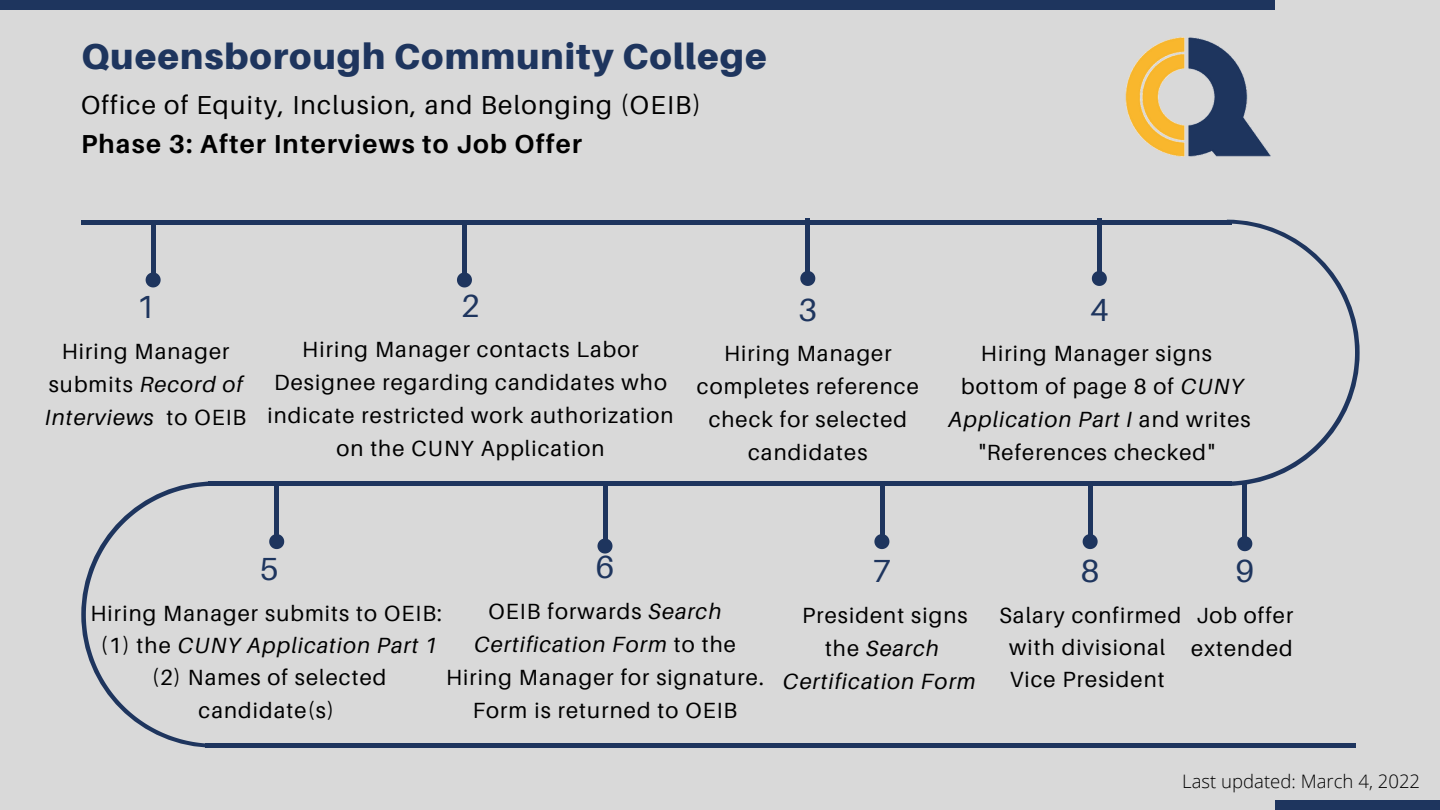
<style>
.page{position:relative;width:1440px;height:810px;background:#d9d9d9}
.page>*{position:absolute;margin:0;border:0;box-sizing:border-box;transform-origin:0 0}
.t1{font:900 36px "Aileron";letter-spacing:.03em;color:#1e355e}
.t2{font:32px "Aileron";color:#1e355e}
.t3{font:26px "Aileron";letter-spacing:.05em;color:#000}
.t4{font:700 26px "Aileron";letter-spacing:.05em;color:#000}
.t5{font:22px/33px "Aileron";letter-spacing:.05em;color:#000;text-align:center}
.t6{font:italic 22px/33px "Aileron";letter-spacing:.05em;color:#000;text-align:center}
.t7{font:300 18.6px "Open Sans";color:#000}
.s1{font-style:italic}
.s2{font-style:normal}
</style>
<div class="page">
<hr style="left:806px;top:218px;width:4px;height:60px;background:#1e355e">
<svg style="left:800px;top:271px;width:15px;height:15px"></svg>
<svg style="left:1232px;top:220px;width:128px;height:266px"></svg>
<svg style="left:1102px;top:224px;width:253px;height:258px"></svg>
<div style="left:1097px;top:218px;width:5px;height:60px;background:#1e355e"></div>
<svg style="left:1092px;top:271px;width:15px;height:15px"></svg>
<svg style="left:81px;top:481px;width:127px;height:267px"></svg>
<svg style="left:86px;top:486px;width:199px;height:258px"></svg>
<hr style="left:275px;top:481px;width:4px;height:60px;background:#1e355e">
<svg style="left:269px;top:534px;width:15px;height:15px"></svg>
<hr style="left:603px;top:486px;width:4px;height:60px;background:#1e355e">
<svg style="left:597px;top:539px;width:15px;height:15px"></svg>
<hr style="left:880px;top:481px;width:4px;height:60px;background:#1e355e">
<svg style="left:874px;top:534px;width:15px;height:15px"></svg>
<div style="left:205px;top:743px;width:1150px;height:5px;background:#1e355e"></div>
<div style="left:208px;top:481px;width:1024px;height:5px;background:#1e355e"></div>
<div style="left:1275px;top:800px;width:165px;height:10px;background:#1e355e"></div>
<div style="left:0;top:0;width:1275px;height:10px;background:#1e355e"></div>
<hr style="left:151px;top:220px;width:4px;height:60px;background:#1e355e">
<svg style="left:146px;top:272px;width:15px;height:15px"></svg>
<div style="left:462px;top:220px;width:5px;height:60px;background:#1e355e"></div>
<svg style="left:457px;top:273px;width:15px;height:14px"></svg>
<hr style="left:81px;top:220px;width:1151px;height:4px;background:#1e355e">
<hr style="left:1243px;top:484px;width:4px;height:60px;background:#1e355e">
<svg style="left:1237px;top:536px;width:15px;height:15px"></svg>
<img style="left:1125px;top:37px;width:146px;height:120px">
<hr style="left:1088px;top:481px;width:4px;height:60px;background:#1e355e">
<svg style="left:1083px;top:534px;width:15px;height:15px"></svg>
<h1 class="t1" style="left:81px;top:34px;width:687px">Queensborough Community College</h1>
<p class="t3" style="left:81px;top:89px;width:621px">Office of Equity, Inclusion, and Belonging (OEIB)</p>
<p class="t4" style="left:81px;top:128px;width:503px">Phase 3: After Interviews to Job Offer</p>
<h2 class="t2" style="left:136px;top:287px;width:20px">1</h2>
<p class="t5" style="left:45px;top:334px;width:203px">Hiring Manager submits <span class="s1">Record of<br>Interviews</span> to OEIB</p>
<h2 class="t2" style="left:461px;top:286px;width:20px">2</h2>
<p class="t5" style="left:268px;top:333px;width:408px">Hiring Manager contacts Labor<br>Designee regarding candidates who indicate restricted work authorization on the CUNY Application</p>
<h2 class="t2" style="left:799px;top:290px;width:20px">3</h2>
<p class="t5" style="left:697px;top:337px;width:223px">Hiring Manager completes reference check for selected candidates</p>
<h2 class="t2" style="left:1090px;top:290px;width:20px">4</h2>
<p class="t5" style="left:948px;top:337px;width:304px">Hiring Manager signs bottom of page 8 of <span class="s1">CUNY<br>Application Part I</span> and writes "References checked"</p>
<h2 class="t2" style="left:596px;top:547px;width:20px">6</h2>
<p class="t5" style="left:446px;top:594px;width:319px">OEIB forwards <span class="s1">Search<br>Certification Form</span> to the<br>Hiring Manager for signature.<br>Form is returned to OEIB</p>
<h2 class="t2" style="left:260px;top:549px;width:20px">5</h2>
<p class="t5" style="left:90px;top:596px;width:353px;line-height:32.5px">Hiring Manager submits to OEIB: (1) the <span class="s1">CUNY Application Part 1 </span>(2) Names of selected candidate(s)</p>
<h2 class="t2" style="left:873px;top:551px;width:20px">7</h2>
<p class="t6" style="left:783px;top:598px;width:194px"><span class="s2">President signs the</span> Search<br>Certification Form</p>
<h2 class="t2" style="left:1081px;top:551px;width:20px">8</h2>
<p class="t5" style="left:999px;top:598px;width:184px;line-height:32.2px">Salary confirmed with divisional<br>Vice President</p>
<h2 class="t2" style="left:1236px;top:551px;width:20px">9</h2>
<p class="t5" style="left:1191px;top:598px;width:104px;text-align:left">Job offer extended</p>
<p class="t7" style="left:1182px;top:768px;width:239px">Last updated: March 4, 2022</p>
</div>
